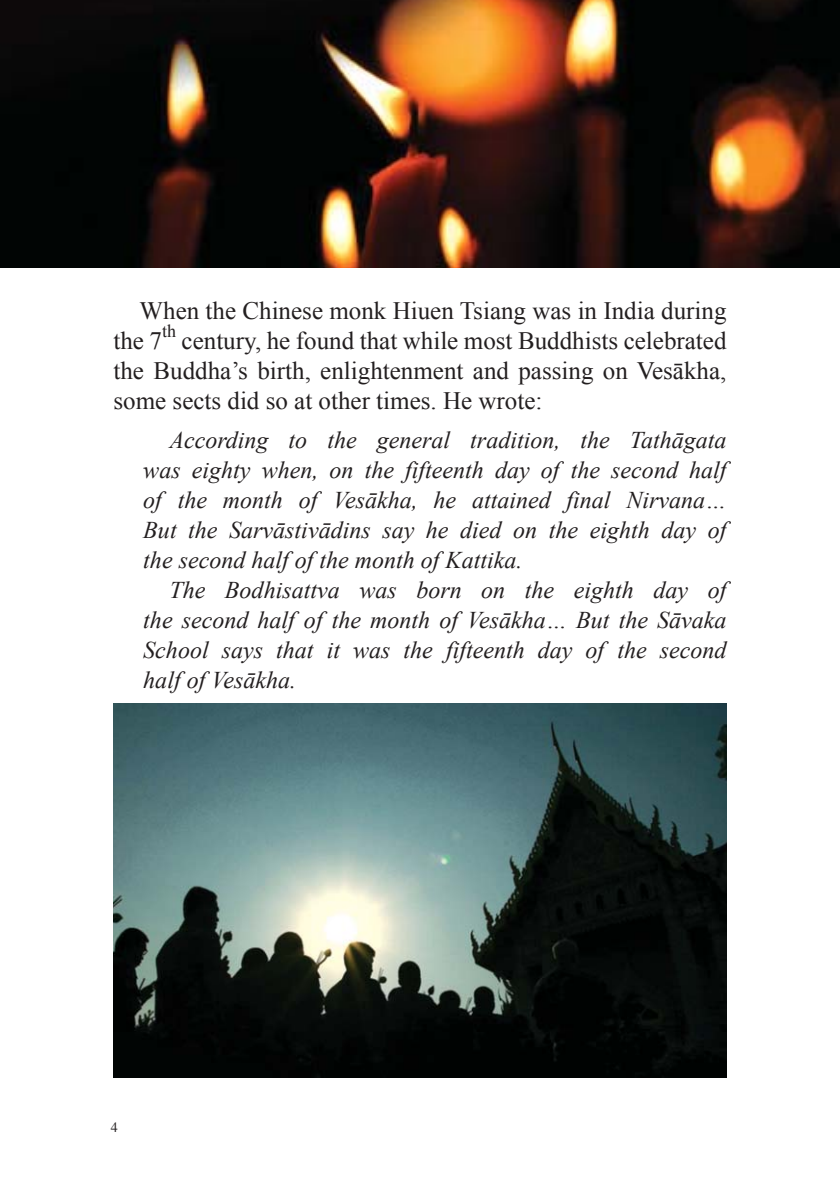
<style>
.page{position:relative;width:840px;height:1191px;background:#fff}
.page>*{position:absolute;margin:0;border:0;box-sizing:border-box;transform-origin:0 0}
.t1{font:25px/30px "Times New Roman";color:#231f20}
.t2{font:italic 24px/30px "Times New Roman";color:#231f20;text-align:justify}
.t3{font:18px "Times New Roman";color:#231f20}
.t4{font:14px "Times";color:#231f20}
</style>
<div class="page">
<img style="left:0;top:0;width:839px;height:268px">
<img style="left:113px;top:703px;width:613px;height:374px">
<p class="t1" style="left:113px;top:295px;width:614px;text-indent:26px">When the Chinese monk Hiuen Tsiang was in India during the 7</p>
<p class="t3" style="left:162px;top:321px;width:16px">th</p>
<p class="t1" style="left:113px;top:325px;width:614px;text-align:justify;text-indent:68px">century, he found that while most Buddhists celebrated the Buddha’s birth, enlightenment and passing on Vesākha, some sects did so at other times. He wrote:</p>
<p class="t2" style="left:143px;top:424px;width:584px;text-indent:26px">According to the general tradition, the Tathāgata was eighty when, on the fifteenth day of the second half of the month of Vesākha, he attained final Nirvana… But the Sarvāstivādins say he died on the eighth day of the second half of the month of Kattika.</p>
<p class="t2" style="left:143px;top:574px;width:584px;text-indent:26px">The Bodhisattva was born on the eighth day of the second half of the month of Vesākha… But the Sāvaka School says that it was the fifteenth day of the second half of Vesākha.</p>
<p class="t4" style="left:111px;top:1121px;width:8px">4</p>
</div>
